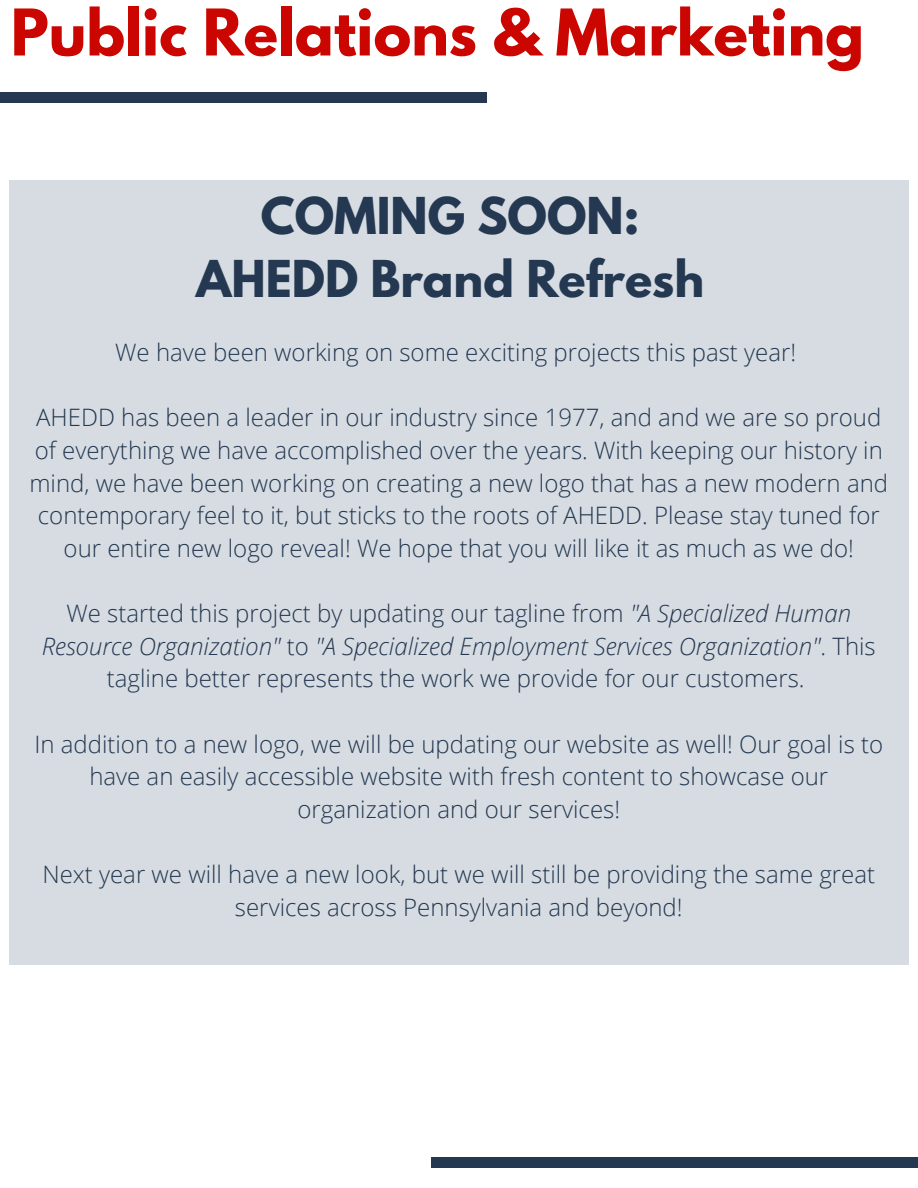
<style>
.page{position:relative;width:918px;height:1188px;background:#fff}
.page>*{position:absolute;margin:0;border:0;box-sizing:border-box;transform-origin:0 0}
.t1{font:700 57px "League Spartan";color:#cb0600}
.t2{font:700 45px "League Spartan";color:#243851}
.t3{font:300 24px/32.7px "Open Sans";color:#243851;text-align:center}
.s1{font-style:italic}
</style>
<div class="page">
<div style="left:0;top:92px;width:487px;height:11px;background:#243851"></div>
<div style="left:431px;top:1157px;width:487px;height:11px;background:#243851"></div>
<div style="left:9px;top:181px;width:900px;height:784px;background:#d6dce2"></div>
<p class="t1" style="left:11px;top:4px;width:855px">Public Relations &amp; Marketing</p>
<p class="t2" style="left:261px;top:194px;width:380px">COMING SOON:</p>
<p class="t2" style="left:196px;top:257px;width:509px">AHEDD Brand Refresh</p>
<p class="t3" style="left:115px;top:335px;width:682px">We have been working on some exciting projects this past year!</p>
<p class="t3" style="left:29px;top:401px;width:860px">AHEDD has been a leader in our industry since 1977, and and we are so proud of everything we have accomplished over the years. With keeping our history in mind, we have been working on creating a new logo that has a new modern and contemporary feel to it, but sticks to the roots of AHEDD. Please stay tuned for our entire new logo reveal! We hope that you will like it as much as we do!</p>
<p class="t3" style="left:42px;top:596px;width:835px">We started this project by updating our tagline from <span class="s1">"A Specialized Human<br>Resource Organization"</span> to <span class="s1">"A Specialized Employment Services Organization"</span>. This tagline better represents the work we provide for our customers.</p>
<p class="t3" style="left:34px;top:727px;width:850px">In addition to a new logo, we will be updating our website as well! Our goal is to have an easily accessible website with fresh content to showcase our organization and our services!</p>
<p class="t3" style="left:42px;top:857px;width:834px">Next year we will have a new look, but we will still be providing the same great services across Pennsylvania and beyond!</p>
</div>
